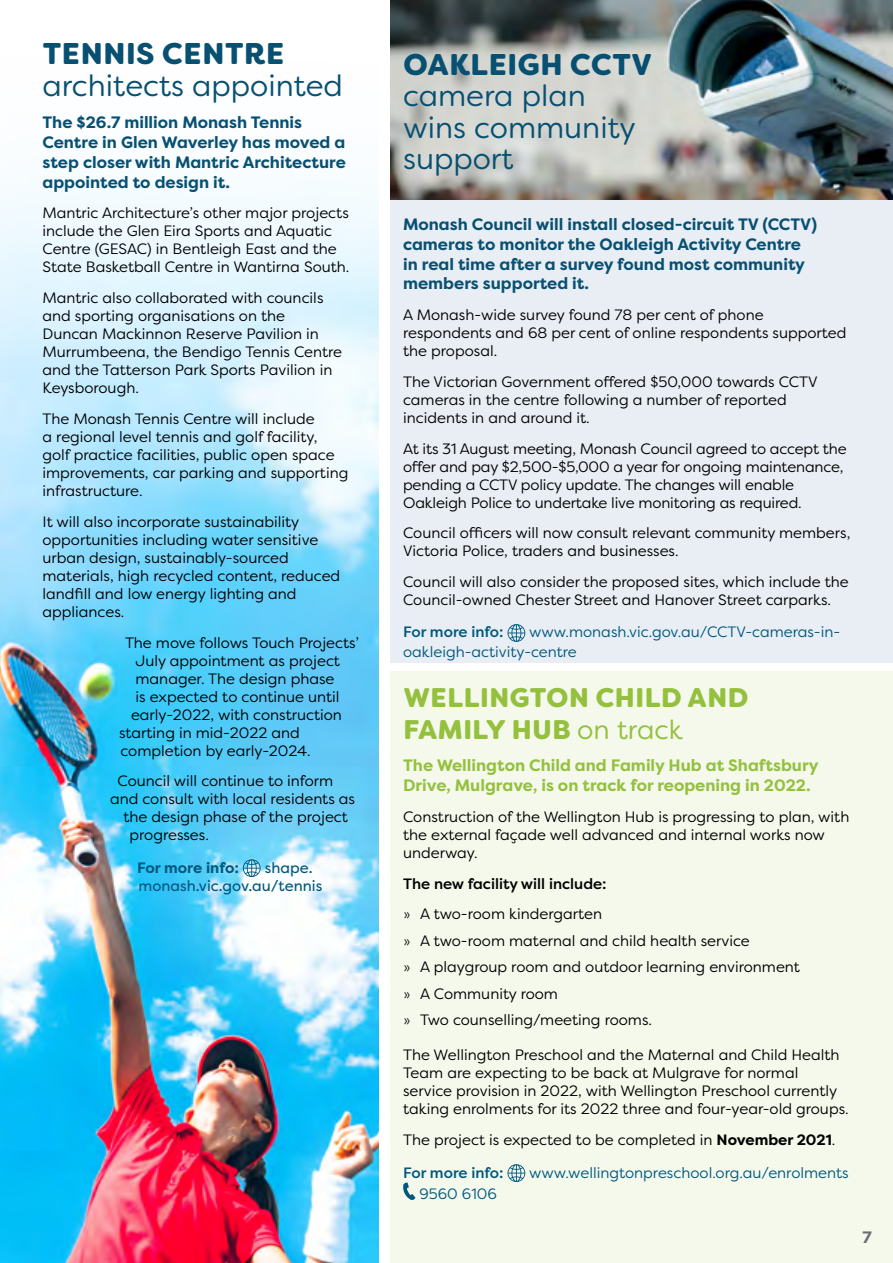
<style>
.page{position:relative;width:893px;height:1263px;background:#fff}
.page>*{position:absolute;margin:0;border:0;box-sizing:border-box;transform-origin:0 0}
.t1{font:30px/31.5px "Filson Soft";color:#075072}
.t2{font:900 27px/31.5px "Filson Soft";letter-spacing:.02em;color:#94c03d}
.First_Sentence{font:700 16.5px/19.8px "Filson Pro";color:#075072}
.First_Sentence-2{font:700 16.5px/19.8px "Filson Pro";color:#94c03d}
.t3{font:700 16.5px "Filson Pro";color:#6d6e71}
.Para_1{font:15px/18px "Filson Pro";color:#000}
.Bullet_Point{font:15px "Filson Pro";color:#000}
.Para_1-2{font:15px/19.5px "Filson Pro";color:#00587e}
.More_Info{font:15px/18px "Filson Pro";color:#00587e}
.Para_1-3{font:500 15px "Filson Pro";color:#000}
.Para_1-4{font:500 15px "Filson Pro";letter-spacing:-.005em;color:#00587e}
.More_Info-2{font:700 15px "Filson Pro";letter-spacing:-.005em;color:#00587e}
.s1{font-weight:900}
.s2{font-weight:400}
.s3{font-family:"Calibri";font-weight:300}
.s4{font-weight:700}
</style>
<div class="page">
<div style="left:391px;top:11px;width:502px;height:651px;background:#e8eef4"></div>
<img style="left:391px;top:0;width:502px;height:199px">
<div style="left:391px;top:671px;width:502px;height:592px;background:#f4f9ec"></div>
<img style="left:0;top:192px;width:378px;height:1071px">
<svg style="left:243px;top:859px;width:18px;height:18px"></svg>
<svg style="left:507px;top:1164px;width:18px;height:18px"></svg>
<svg style="left:403px;top:1182px;width:12px;height:18px"></svg>
<svg style="left:507px;top:624px;width:18px;height:18px"></svg>
<h1 class="t1" style="left:43px;top:38px;width:302px"><span class="s1">TENNIS CENTRE </span>architects appointed</h1>
<h3 class="First_Sentence" style="left:43px;top:113px;width:305px">The $26.7 million Monash Tennis<br>Centre in Glen Waverley has moved a step closer with Mantric Architecture appointed to design it.</h3>
<p class="Para_1" style="left:43px;top:204px;width:308px">Mantric Architecture’s other major projects include the Glen Eira Sports and Aquatic Centre (GESAC) in Bentleigh East and the State Basketball Centre in Wantirna South.</p>
<p class="Para_1" style="left:43px;top:289px;width:301px">Mantric also collaborated with councils and sporting organisations on the Duncan Mackinnon Reserve Pavilion in Murrumbeena, the Bendigo Tennis Centre and the Tatterson Park Sports Pavilion in Keysborough.</p>
<p class="Para_1" style="left:43px;top:409px;width:307px">The Monash Tennis Centre will include<br>a regional level tennis and golf facility, golf practice facilities, public open space improvements, car parking and supporting infrastructure.</p>
<p class="Para_1" style="left:43px;top:512px;width:299px">It will also incorporate sustainability opportunities including water sensitive urban design, sustainably-sourced materials, high recycled content, reduced landfill and low energy lighting and appliances.</p>
<p class="Para_1" style="left:125px;top:633px;width:235px">The move follows Touch Projects’</p>
<p class="Para_1" style="left:136px;top:651px;width:206px">July appointment as project</p>
<p class="Para_1" style="left:136px;top:669px;width:200px">manager. The design phase</p>
<p class="Para_1" style="left:136px;top:687px;width:206px">is expected to continue until</p>
<p class="Para_1" style="left:131px;top:705px;width:212px">early-2022, with construction</p>
<p class="Para_1" style="left:119px;top:723px;width:182px">starting in mid-2022 and</p>
<p class="Para_1" style="left:121px;top:741px;width:192px">completion by early-2024.</p>
<p class="Para_1" style="left:118px;top:772px;width:217px">Council will continue to inform</p>
<p class="Para_1" style="left:110px;top:790px;width:247px">and consult with local residents as</p>
<p class="Para_1" style="left:124px;top:808px;width:226px">the design phase of the project</p>
<p class="Para_1" style="left:130px;top:826px;width:81px">progresses.</p>
<p class="More_Info-2" style="left:137px;top:858px;width:104px">For more info:</p>
<p class="More_Info" style="left:139px;top:858px;width:185px;text-indent:126px">shape. monash.vic.gov.au/tennis</p>
<h1 class="t1" style="left:403px;top:48px;width:250px"><span class="s1">OAKLEIGH CCTV </span>camera plan wins community support</h1>
<h3 class="First_Sentence" style="left:403px;top:214px;width:415px">Monash Council will install closed-circuit TV (CCTV) cameras to monitor the Oakleigh Activity Centre in real time after a survey found most community members supported it.</h3>
<p class="Para_1" style="left:403px;top:305px;width:445px">A Monash-wide survey found 78 per cent of phone respondents and 68 per cent of online respondents supported the proposal.</p>
<p class="Para_1" style="left:403px;top:372px;width:416px">The Victorian Government offered $50,000 towards CCTV cameras in the centre following a number of reported incidents in and around it.</p>
<p class="Para_1" style="left:403px;top:439px;width:445px">At its 31 August meeting, Monash Council agreed to accept the offer and pay $2,500-$5,000 a year for ongoing maintenance, pending a CCTV policy update. The changes will enable Oakleigh Police to undertake live monitoring as required.</p>
<p class="Para_1" style="left:403px;top:524px;width:449px">Council officers will now consult relevant community members,<br>Victoria Police, traders and businesses.</p>
<p class="Para_1" style="left:403px;top:572px;width:447px">Council will also consider the proposed sites, which include the<br>Council-owned Chester Street and Hanover Street carparks.</p>
<p class="Para_1-4" style="left:403px;top:622px;width:102px">For more info:</p>
<p class="Para_1-2" style="left:403px;top:622px;width:439px;text-indent:126px">www.monash.vic.gov.au/CCTV-cameras-in&shy;oakleigh-activity-centre</p>
<h1 class="t2" style="left:403px;top:682px;width:346px">WELLINGTON CHILD AND<br>FAMILY HUB <span class="s2">on track</span></h1>
<h3 class="First_Sentence-2" style="left:403px;top:756px;width:417px">The Wellington Child and Family Hub at Shaftsbury<br>Drive, Mulgrave, is on track for reopening in 2022.</h3>
<p class="Para_1" style="left:403px;top:807px;width:448px">Construction of the Wellington Hub is progressing to plan, with the external façade well advanced and internal works now underway.</p>
<p class="Para_1-3" style="left:403px;top:873px;width:205px">The new facility will include:</p>
<p class="Bullet_Point" style="left:403px;top:904px;width:201px"><span class="s3">»</span> A two-room kindergarten</p>
<p class="Bullet_Point" style="left:403px;top:931px;width:348px"><span class="s3">»</span> A two-room maternal and child health service</p>
<p class="Bullet_Point" style="left:403px;top:957px;width:398px"><span class="s3">»</span> A playgroup room and outdoor learning environment</p>
<p class="Bullet_Point" style="left:403px;top:984px;width:156px"><span class="s3">»</span> A Community room</p>
<p class="Bullet_Point" style="left:403px;top:1010px;width:250px"><span class="s3">»</span> Two counselling/meeting rooms.</p>
<p class="Para_1" style="left:403px;top:1046px;width:447px">The Wellington Preschool and the Maternal and Child Health Team are expecting to be back at Mulgrave for normal service provision in 2022, with Wellington Preschool currently taking enrolments for its 2022 three and four-year-old groups.</p>
<p class="Para_1" style="left:403px;top:1130px;width:434px">The project is expected to be completed in <span class="s4">November 2021</span>.</p>
<p class="Para_1-4" style="left:403px;top:1162px;width:102px">For more info:</p>
<p class="Para_1-2" style="left:529px;top:1162px;width:321px">www.wellingtonpreschool.org.au/enrolments</p>
<p class="Para_1-2" style="left:419px;top:1183px;width:79px">9560 6106</p>
<p class="t3" style="left:862px;top:1226px;width:11px">7</p>
</div>
